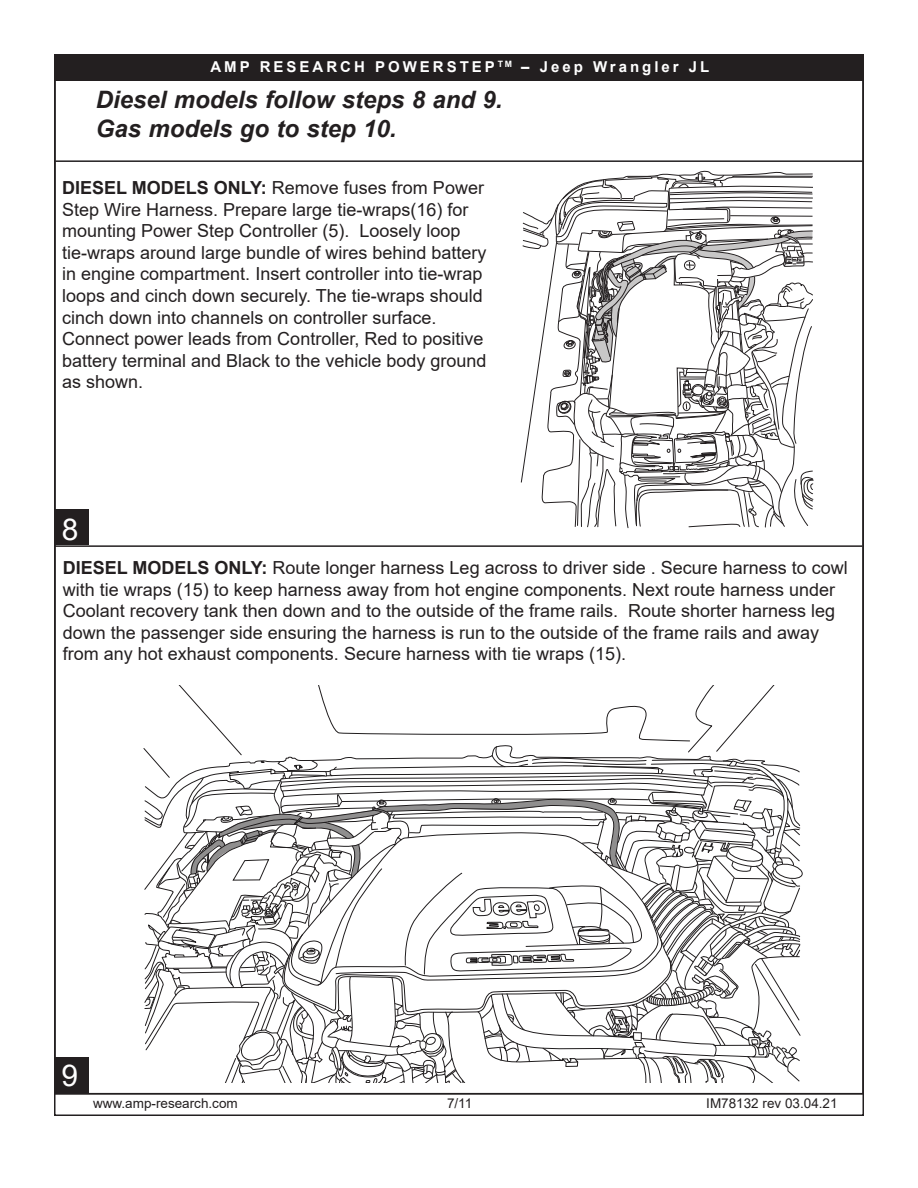
<style>
.page{position:relative;width:918px;height:1188px;background:#fff}
.page>*{position:absolute;margin:0;border:0;box-sizing:border-box;transform-origin:0 0}
.t1{font:30px "Arial";color:#fff}
.t2{font:italic 700 24px/29px "Arial";color:#231f20}
.t3{font:18px/21.6px "Arial";color:#231f20}
.t4{font:700 15px "Arial";letter-spacing:.2em;color:#fff}
.t5{font:13.5px "Arial";color:#231f20}
.s1{font-weight:700}
</style>
<div class="page">
<div style="left:54px;top:55px;width:809px;height:26px;background:#231f20"></div>
<hr style="left:55px;top:545px;width:808px;height:2px;background:#231f20">
<div style="left:54px;top:509px;width:35px;height:36px;background:#231f20"></div>
<div style="left:54px;top:1057px;width:34px;height:36px;background:#231f20"></div>
<hr style="left:55px;top:160px;width:808px;height:2px;background:#231f20">
<svg style="left:521px;top:171px;width:293px;height:357px"></svg>
<svg style="left:143px;top:685px;width:660px;height:398px"></svg>
<p class="t4" style="left:210px;top:56px;width:500px">AMP RESEARCH POWERSTEP <sup>TM</sup> – Jeep Wrangler JL</p>
<h2 class="t2" style="left:96px;top:86px;width:408px">Diesel models follow steps 8 and 9.<br>Gas models go to step 10.</h2>
<p class="t3" style="left:62px;top:177px;width:426px"><span class="s1">DIESEL MODELS ONLY:</span> Remove fuses from Power Step Wire Harness. Prepare large tie-wraps(16) for mounting Power Step Controller (5). Loosely loop tie-wraps around large bundle of wires behind battery in engine compartment. Insert controller into tie-wrap loops and cinch down securely. The tie-wraps should cinch down into channels on controller surface.<br>Connect power leads from Controller, Red to positive battery terminal and Black to the vehicle body ground as shown.</p>
<h1 class="t1" style="left:62px;top:509px;width:18px">8</h1>
<p class="t3" style="left:63px;top:557px;width:786px"><span class="s1">DIESEL MODELS ONLY:</span> Route longer harness Leg across to driver side . Secure harness to cowl with tie wraps (15) to keep harness away from hot engine components. Next route harness under Coolant recovery tank then down and to the outside of the frame rails. Route shorter harness leg down the passenger side ensuring the harness is run to the outside of the frame rails and away from any hot exhaust components. Secure harness with tie wraps (15).</p>
<h1 class="t1" style="left:62px;top:1054px;width:18px">95</h1>
<p class="t5" style="left:93px;top:1094px;width:146px">www.amp-research.com</p>
<p class="t5" style="left:447px;top:1094px;width:27px">7/11</p>
<p class="t5" style="left:706px;top:1094px;width:133px">IM78132 rev 03.04.21</p>
</div>
